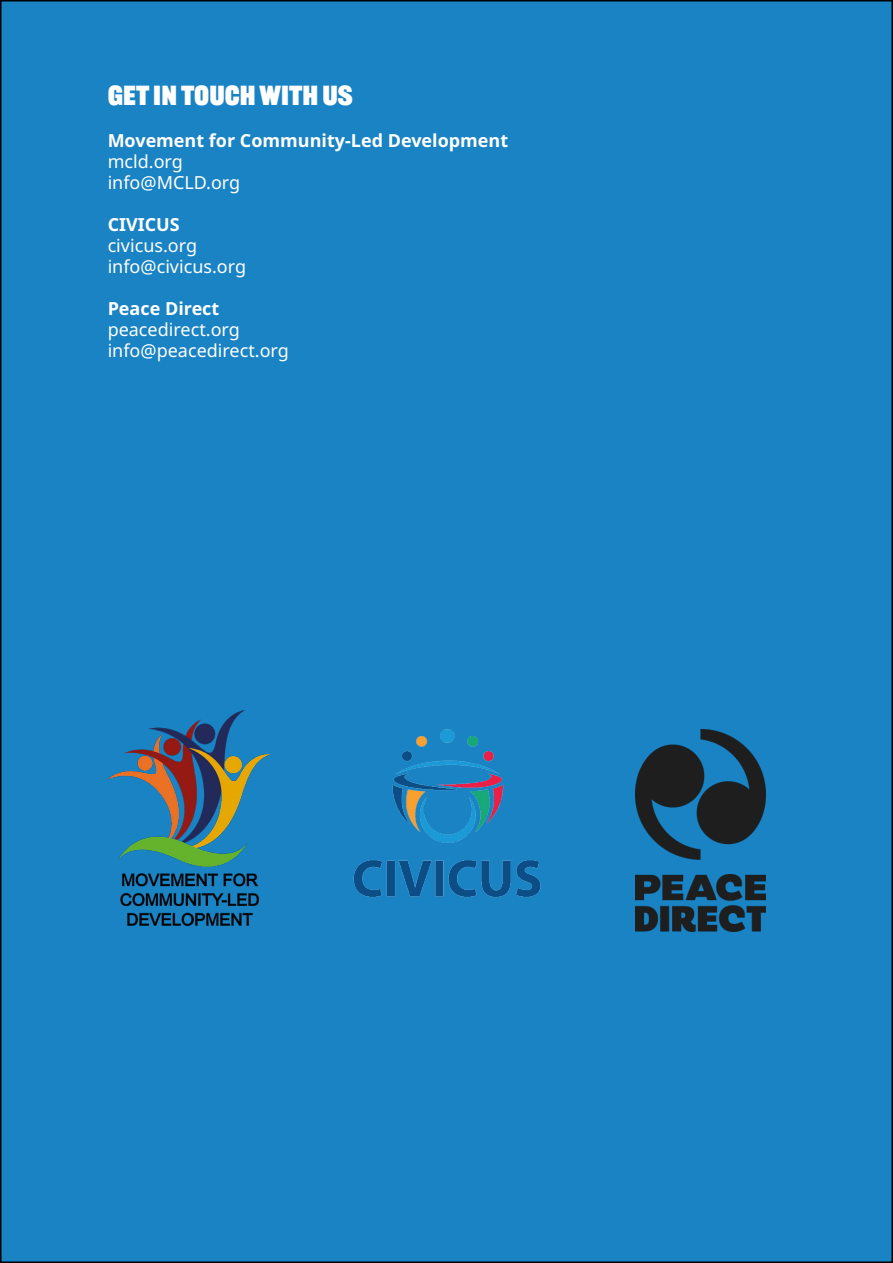
<style>
.page{position:relative;width:893px;height:1263px;background:#fff}
.page>*{position:absolute;margin:0;border:0;box-sizing:border-box;transform-origin:0 0}
.t1{font:700 27px "Railroad Gothic ATF";color:#fff}
.t2{font:18px/21px "Noto Sans";color:#fff}
.t3{font:700 18px "Noto Sans";color:#fff}
</style>
<div class="page">
<div style="left:1px;top:1px;width:891px;height:1261px;background:#1a83c4"></div>
<img style="left:108px;top:711px;width:162px;height:215px">
<img style="left:635px;top:730px;width:130px;height:201px">
<img style="left:353px;top:729px;width:188px;height:169px">
<h1 class="t1" style="left:108px;top:78px;width:247px">GET IN TOUCH WITH US</h1>
<p class="t3" style="left:108px;top:128px;width:402px">Movement for Community-Led Development</p>
<p class="t2" style="left:108px;top:151px;width:134px">mcld.org info@MCLD.org</p>
<p class="t3" style="left:108px;top:212px;width:74px">CIVICUS</p>
<p class="t2" style="left:108px;top:235px;width:140px">civicus.org info@civicus.org</p>
<p class="t3" style="left:108px;top:296px;width:113px">Peace Direct</p>
<p class="t2" style="left:108px;top:319px;width:183px">peacedirect.org info@peacedirect.org</p>
</div>
